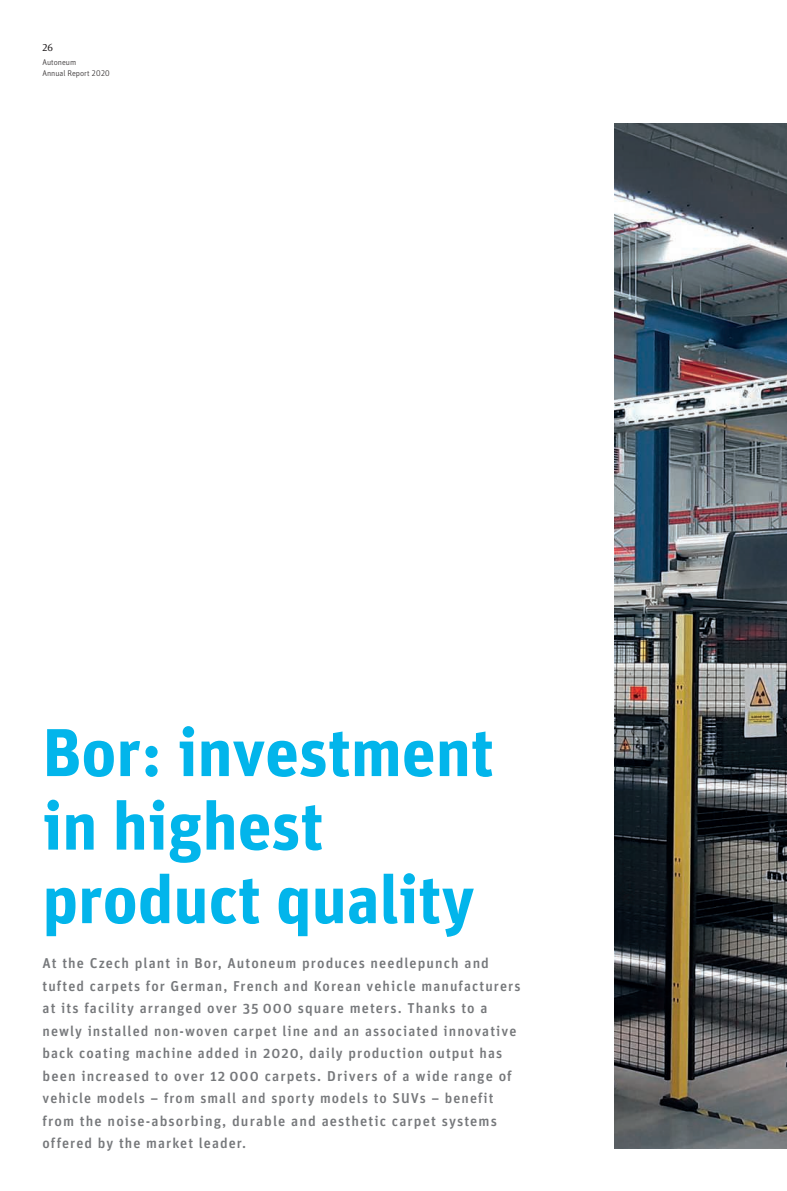
<style>
.page{position:relative;width:787px;height:1191px;background:#fff}
.page>*{position:absolute;margin:0;border:0;box-sizing:border-box;transform-origin:0 0}
.t1{font:700 67.5px/73.5px "Unit Pro";color:#02b5eb}
.t2{font:14.25px/22.5px "Autoneum Unit OT Medium";letter-spacing:.075em;color:#76787b}
.t3{font:10.5px "Meta Serif Pro";color:#231f20}
.t4{font:8.25px/10.5px "Autoneum Unit OT Light";color:#231f20}
</style>
<div class="page">
<img style="left:614px;top:123px;width:173px;height:1025px">
<p class="t3" style="left:43px;top:39px;width:12px">26</p>
<p class="t4" style="left:43px;top:57px;width:69px">Autoneum<br>Annual Report 2020</p>
<h1 class="t1" style="left:43px;top:712px;width:453px">Bor: investment in highest product quality</h1>
<p class="t2" style="left:43px;top:952px;width:479px">At the Czech plant in Bor, Autoneum produces needlepunch and tufted carpets for German, French and Korean vehicle manufacturers at its facility arranged over 35 000 square meters. Thanks to a newly installed non-woven carpet line and an associated innovative back coating machine added in 2020, daily production output has been increased to over 12 000 carpets. Drivers of a wide range of vehicle models – from small and sporty models to SUVs – benefit from the noise-absorbing, durable and aesthetic carpet systems offered by the market leader.</p>
</div>
